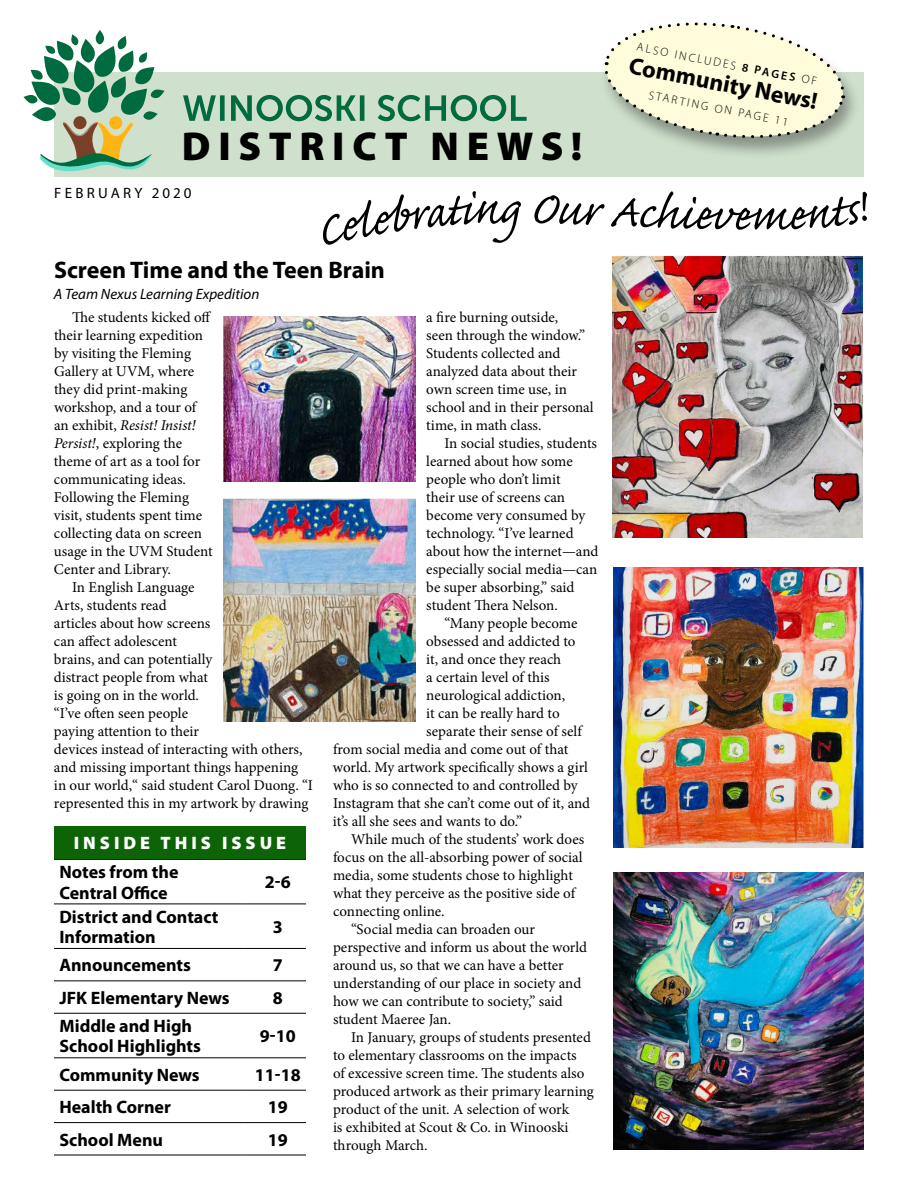
<style>
.page{position:relative;width:918px;height:1188px;background:#fff}
.page>*{position:absolute;margin:0;border:0;box-sizing:border-box;transform-origin:0 0}
.t1{font:59.55px "Caflisch Script Pro";color:#000}
.t2{font:900 40.5px "Myriad Pro";letter-spacing:.19em;color:#000}
.t3{font:700 24px "Myriad Pro";color:#000}
.t4{font:700 23.7px "Myriad Pro";color:#000}
.t5{font:700 18px/20.2px "Myriad Pro";color:#000}
.t6{font:900 18px "Myriad Pro";letter-spacing:.22em;color:#fff}
.t7{font:15px/18px "Minion Pro";color:#000}
.t8{font:italic 15px "Myriad Pro";color:#000}
.t9{font:italic 15px "Minion Pro";letter-spacing:-.01em;color:#000}
.t10{font:15px "Myriad Pro";letter-spacing:.215em;color:#000}
.t11{font:300 11.85px "Myriad Pro";color:#000}
.s1{font-weight:600}
.s2{font-style:normal}
.s3{font-style:italic}
</style>
<div class="page">
<hr style="left:54px;top:1155px;width:190px;height:1px;background:#000">
<hr style="left:244px;top:1155px;width:62px;height:1px;background:#000">
<hr style="left:54px;top:1122px;width:190px;height:1px;background:#000">
<hr style="left:244px;top:1122px;width:62px;height:1px;background:#000">
<hr style="left:54px;top:1090px;width:190px;height:1px;background:#000">
<hr style="left:244px;top:1090px;width:62px;height:1px;background:#000">
<hr style="left:54px;top:1013px;width:190px;height:1px;background:#000">
<hr style="left:244px;top:1013px;width:62px;height:1px;background:#000">
<hr style="left:54px;top:980px;width:190px;height:1px;background:#000">
<hr style="left:244px;top:980px;width:62px;height:1px;background:#000">
<hr style="left:54px;top:948px;width:190px;height:1px;background:#000">
<hr style="left:244px;top:948px;width:62px;height:1px;background:#000">
<hr style="left:54px;top:904px;width:190px;height:1px;background:#000">
<hr style="left:244px;top:904px;width:62px;height:1px;background:#000">
<hr style="left:54px;top:1057px;width:190px;height:1px;background:#000">
<hr style="left:244px;top:1057px;width:62px;height:1px;background:#000">
<div style="left:54px;top:72px;width:810px;height:105px;background:#cfe0cd"></div>
<div style="left:599px;top:22px;width:261px;height:138px;background:#000;opacity:.35"></div>
<svg style="left:602px;top:22px;width:245px;height:121px"></svg>
<svg style="left:183px;top:95px;width:344px;height:26px"></svg>
<svg style="left:24px;top:30px;width:140px;height:142px"></svg>
<img style="left:223px;top:316px;width:193px;height:165px">
<img style="left:223px;top:498px;width:193px;height:224px">
<img style="left:613px;top:567px;width:251px;height:280px">
<img style="left:613px;top:872px;width:251px;height:278px">
<img style="left:612px;top:256px;width:252px;height:282px">
<hr style="left:54px;top:859px;width:190px;height:1px;background:#000">
<hr style="left:244px;top:859px;width:62px;height:1px;background:#000">
<div style="left:54px;top:826px;width:252px;height:33px;background:#0d6406"></div>
<p class="t2" style="left:182px;top:119px;width:402px">DISTRICT NEWS!</p>
<p class="t11" style="left:638px;top:40px;width:185px;rotate:11deg">ALSO INCLUDES <span class="s1">8 PAGES</span> O F</p>
<p class="t4" style="left:632px;top:50px;width:193px;rotate:11deg">Community News!</p>
<p class="t11" style="left:650px;top:88px;width:143px;rotate:11deg">STARTING ON PAGE 11</p>
<p class="t10" style="left:54px;top:184px;width:139px">FEBRUARY 2020</p>
<p class="t3" style="left:54px;top:254px;width:333px">Screen Time and the Teen Brain</p>
<p class="t1" style="left:531px;top:177px;width:167px;rotate:2deg">Our Achi</p>
<p class="t1" style="left:499px;top:177px;width:22px">g</p>
<p class="t1" style="left:732px;top:184px;width:21px">e</p>
<p class="t8" style="left:54px;top:285px;width:207px">A Team Nexus Learning Expedition</p>
<p class="t7" style="left:72px;top:309px;width:139px">Te students kicked of</p>
<p class="t7" style="left:426px;top:309px;width:133px">a fre burning outside,</p>
<p class="t7" style="left:54px;top:327px;width:151px">their learning expedition</p>
<p class="t7" style="left:426px;top:327px;width:160px">seen through the window.”</p>
<p class="t7" style="left:54px;top:345px;width:139px">by visiting the Fleming</p>
<p class="t7" style="left:426px;top:345px;width:136px">Students collected and</p>
<p class="t7" style="left:54px;top:363px;width:142px">Gallery at UVM, where</p>
<p class="t7" style="left:426px;top:363px;width:152px">analyzed data about their</p>
<p class="t7" style="left:54px;top:381px;width:135px">they did print-making</p>
<p class="t7" style="left:426px;top:381px;width:142px">own screen time use, in</p>
<p class="t7" style="left:54px;top:399px;width:145px">workshop, and a tour of</p>
<p class="t7" style="left:426px;top:399px;width:169px">school and in their personal</p>
<p class="t9" style="left:54px;top:415px;width:143px"><span class="s2">an exhibit,</span> Resist! Insist!</p>
<p class="t7" style="left:426px;top:417px;width:117px">time, in math class.</p>
<p class="t7" style="left:54px;top:435px;width:130px"><span class="s3">Persist!</span>, exploring the</p>
<p class="t7" style="left:444px;top:435px;width:154px">In social studies, students</p>
<p class="t7" style="left:54px;top:453px;width:148px">theme of art as a tool for</p>
<p class="t7" style="left:426px;top:453px;width:148px">learned about how some</p>
<p class="t7" style="left:54px;top:471px;width:134px">communicating ideas.</p>
<p class="t7" style="left:426px;top:471px;width:136px">people who don’t limit</p>
<p class="t7" style="left:54px;top:489px;width:137px">Following the Fleming</p>
<p class="t7" style="left:426px;top:489px;width:140px">their use of screens can</p>
<p class="t7" style="left:54px;top:507px;width:150px">visit, students spent time</p>
<p class="t7" style="left:426px;top:507px;width:161px">become very consumed by</p>
<p class="t7" style="left:54px;top:525px;width:150px">collecting data on screen</p>
<p class="t7" style="left:426px;top:525px;width:149px">technology. “I’ve learned</p>
<p class="t7" style="left:54px;top:543px;width:160px">usage in the UVM Student</p>
<p class="t7" style="left:426px;top:543px;width:174px">about how the internet—and</p>
<p class="t7" style="left:54px;top:561px;width:119px">Center and Library.</p>
<p class="t7" style="left:426px;top:561px;width:172px">especially social media—can</p>
<p class="t7" style="left:72px;top:579px;width:124px">In English Language</p>
<p class="t7" style="left:426px;top:579px;width:150px">be super absorbing,” said</p>
<p class="t7" style="left:54px;top:597px;width:114px">Arts, students read</p>
<p class="t7" style="left:426px;top:597px;width:133px">student Tera Nelson.</p>
<p class="t7" style="left:54px;top:615px;width:158px">articles about how screens</p>
<p class="t7" style="left:444px;top:615px;width:135px">“Many people become</p>
<p class="t7" style="left:54px;top:633px;width:125px">can afect adolescent</p>
<p class="t7" style="left:426px;top:633px;width:151px">obsessed and addicted to</p>
<p class="t7" style="left:54px;top:651px;width:160px">brains, and can potentially</p>
<p class="t7" style="left:426px;top:651px;width:136px">it, and once they reach</p>
<p class="t7" style="left:54px;top:669px;width:156px">distract people from what</p>
<p class="t7" style="left:426px;top:669px;width:125px">a certain level of this</p>
<p class="t7" style="left:54px;top:687px;width:147px">is going on in the world.</p>
<p class="t7" style="left:426px;top:687px;width:140px">neurological addiction,</p>
<p class="t7" style="left:54px;top:705px;width:136px">“I’ve ofen seen people</p>
<p class="t7" style="left:426px;top:705px;width:135px">it can be really hard to</p>
<p class="t7" style="left:54px;top:723px;width:147px">paying attention to their</p>
<p class="t7" style="left:426px;top:723px;width:158px">separate their sense of self</p>
<p class="t7" style="left:54px;top:741px;width:250px">devices instead of interacting with others,</p>
<p class="t7" style="left:333px;top:741px;width:237px">from social media and come out of that</p>
<p class="t7" style="left:54px;top:759px;width:246px">and missing important things happening</p>
<p class="t7" style="left:333px;top:759px;width:257px">world. My artwork specifcally shows a girl</p>
<p class="t7" style="left:54px;top:777px;width:261px">in our world,“ said student Carol Duong. “I</p>
<p class="t7" style="left:333px;top:777px;width:246px">who is so connected to and controlled by</p>
<p class="t7" style="left:54px;top:795px;width:256px">represented this in my artwork by drawing</p>
<p class="t7" style="left:333px;top:795px;width:259px">Instagram that she can’t come out of it, and</p>
<p class="t7" style="left:333px;top:813px;width:191px">it’s all she sees and wants to do.”</p>
<p class="t6" style="left:74px;top:831px;width:214px">INSIDE THIS ISSUE</p>
<p class="t5" style="left:59px;top:861px;width:121px">Notes from the</p>
<p class="t5" style="left:59px;top:882px;width:110px">Central Ofce</p>
<p class="t5" style="left:265px;top:872px;width:28px">2-6</p>
<p class="t5" style="left:59px;top:906px;width:161px">District and Contact</p>
<p class="t5" style="left:59px;top:926px;width:98px">Information</p>
<p class="t5" style="left:273px;top:916px;width:11px">3</p>
<p class="t5" style="left:59px;top:955px;width:133px">Announcements</p>
<p class="t5" style="left:273px;top:955px;width:11px">7</p>
<p class="t5" style="left:59px;top:987px;width:172px">JFK Elementary News</p>
<p class="t5" style="left:273px;top:987px;width:11px">8</p>
<p class="t5" style="left:59px;top:1015px;width:143px">Middle and High<br>School Highlights</p>
<p class="t5" style="left:260px;top:1026px;width:38px">9-10</p>
<p class="t5" style="left:59px;top:1064px;width:142px">Community News</p>
<p class="t5" style="left:255px;top:1064px;width:48px">11-18</p>
<p class="t5" style="left:59px;top:1096px;width:113px">Health Corner</p>
<p class="t5" style="left:268px;top:1096px;width:21px">19</p>
<p class="t5" style="left:59px;top:1129px;width:105px">School Menu</p>
<p class="t5" style="left:268px;top:1129px;width:21px">19</p>
<p class="t7" style="left:333px;top:831px;width:253px;text-align:right">While much of the students’ work does focus on the all-absorbing power of social</p>
<p class="t7" style="left:333px;top:867px;width:241px">media, some students chose to highlight</p>
<p class="t7" style="left:333px;top:885px;width:245px">what they perceive as the positive side of connecting online.</p>
<p class="t7" style="left:351px;top:921px;width:186px">“Social media can broaden our</p>
<p class="t7" style="left:333px;top:939px;width:256px">perspective and inform us about the world</p>
<p class="t7" style="left:333px;top:957px;width:250px">around us, so that we can have a better understanding of our place in society and how we can contribute to society,” said student Maeree Jan.</p>
<p class="t7" style="left:333px;top:1029px;width:262px;text-indent:18px">In January, groups of students presented to elementary classrooms on the impacts<br>of excessive screen time. Te students also produced artwork as their primary learning product of the unit. A selection of work<br>is exhibited at Scout &amp; Co. in Winooski through March.</p>
</div>
